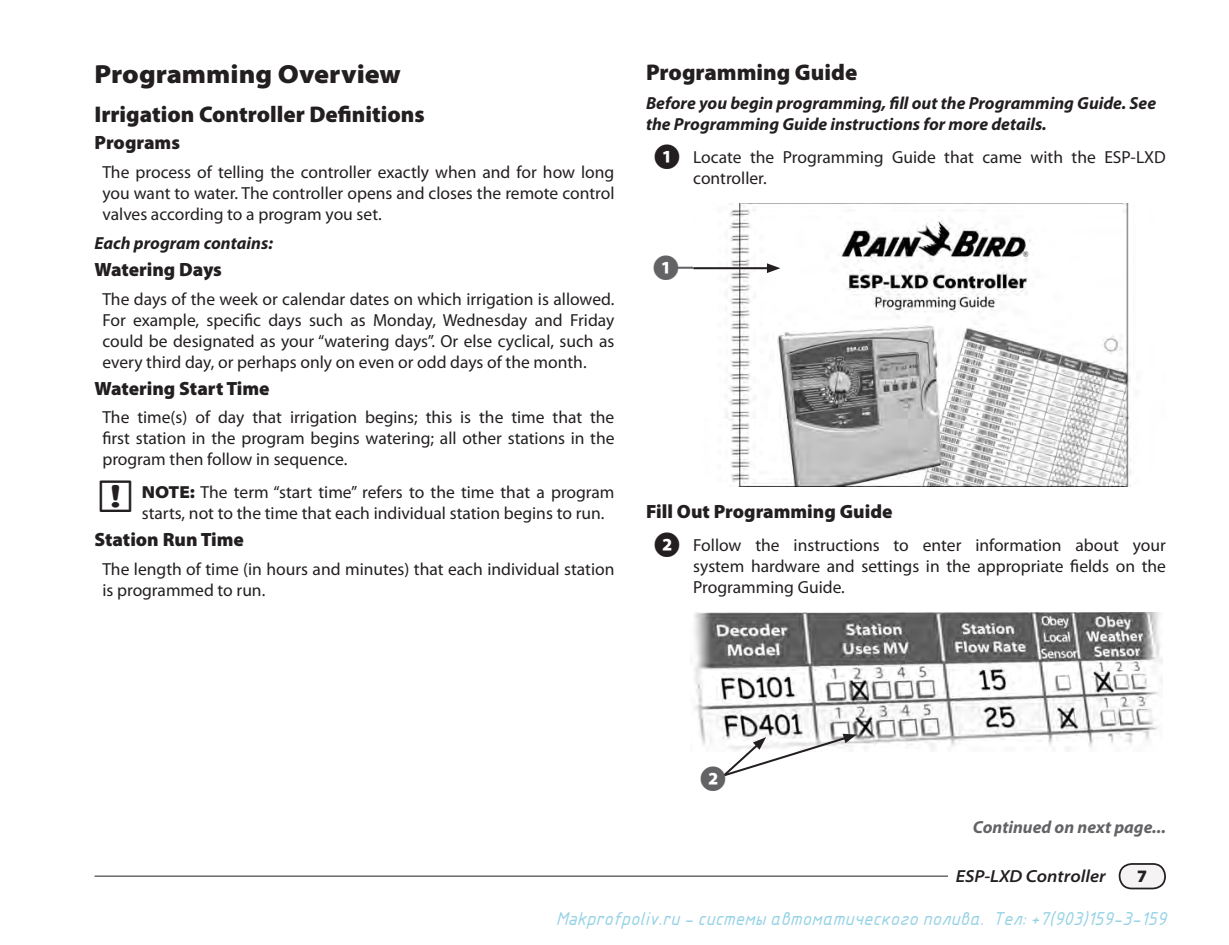
<style>
.page{position:relative;width:1229px;height:945px;background:#fff}
.page>*{position:absolute;margin:0;border:0;box-sizing:border-box;transform-origin:0 0}
.b1-------_Sub-sectio{font:900 semi-expanded 26.25px "Myriad Pro";color:#231f20}
.Numbers_-_LCD_Labels{font:24.5px "Myriad Numbers Spec Regular";color:#636366}
.t1{font:24.5px "Myriad Numbers List Regular";color:#636366}
.c1-------_Sub-sectio{font:900 22.75px "Myriad Pro";color:#231f20}
.d1-------_Sub-sectio{font:900 19.25px "Myriad Pro";color:#231f20}
.t2{font:italic 18.03px "GOST Common";color:rgb(46 166 204/.5)}
.Paragraph{font:17.5px/21px "Myriad Pro";color:#231f20;text-align:justify}
.Numbered_Text{font:17.5px/21px "Myriad Pro";color:#231f20}
.f2-------_Paragraph{font:italic 700 17.5px/21px "Myriad Pro";color:#231f20}
.NOTE{font:17.5px/21px "Myriad Pro";color:#231f20}
.f3-------_Continued{font:italic 700 17.5px "Myriad Pro";color:#636366}
.t3{font:italic 600 semi-expanded 17.5px "Myriad Pro";color:#231f20}
.t4{font:900 17.5px "Myriad Pro";color:#231f20}
.s1{font-weight:900;font-stretch:semi-expanded}
.s2{font-family:"Myriad Numbers List Regular";font-size:24.5px}
</style>
<div class="page">
<hr style="left:94px;top:876px;width:1008px;height:1px;background:#231f20">
<div style="left:948px;top:864px;width:157px;height:25px;background:#fff"></div>
<div style="left:1119px;top:864px;width:46px;height:25px;background:#f6f3f4;border-radius:12px"></div>
<div style="left:1118px;top:863px;width:48px;height:26px;border:2px solid #231f20;border-radius:12px"></div>
<img style="left:693px;top:203px;width:438px;height:284px">
<hr style="left:693px;top:267px;width:77px;height:2px;background:#231f20">
<svg style="left:767px;top:263px;width:13px;height:10px"></svg>
<img style="left:690px;top:612px;width:472px;height:140px">
<svg style="left:721px;top:734px;width:136px;height:43px"></svg>
<p class="b1-------_Sub-sectio" style="left:94px;top:59px;width:308px">Programming Overview</p>
<p class="c1-------_Sub-sectio" style="left:94px;top:101px;width:332px">Irrigation Controller Definitions</p>
<p class="d1-------_Sub-sectio" style="left:94px;top:131px;width:87px">Programs</p>
<p class="Paragraph" style="left:102px;top:161px;width:513px">The process of telling the controller exactly when and for how long you want to water. The controller opens and closes the remote control valves according to a program you set.</p>
<p class="f2-------_Paragraph" style="left:94px;top:232px;width:180px">Each program contains:</p>
<p class="d1-------_Sub-sectio" style="left:94px;top:258px;width:129px">Watering Days</p>
<p class="Paragraph" style="left:102px;top:288px;width:513px">The days of the week or calendar dates on which irrigation is allowed.<br>For example, specific days such as Monday, Wednesday and Friday could be designated as your “watering days”. Or else cyclical, such as every third day, or perhaps only on even or odd days of the month.</p>
<p class="d1-------_Sub-sectio" style="left:94px;top:377px;width:177px">Watering Start Time</p>
<p class="Paragraph" style="left:102px;top:407px;width:513px">The time(s) of day that irrigation begins; this is the time that the first station in the program begins watering; all other stations in the program then follow in sequence.</p>
<p class="NOTE" style="left:142px;top:482px;width:474px"><span class="s1">NOTE:</span> The term “start time” refers to the time that a program starts, not to the time that each individual station begins to run.</p>
<p class="d1-------_Sub-sectio" style="left:94px;top:529px;width:151px">Station Run Time</p>
<p class="Paragraph" style="left:102px;top:559px;width:513px">The length of time (in hours and minutes) that each individual station is programmed to run.</p>
<p class="c1-------_Sub-sectio" style="left:646px;top:59px;width:213px">Programming Guide</p>
<p class="f2-------_Paragraph" style="left:646px;top:92px;width:512px">Before you begin programming, fill out the Programming Guide. See the Programming Guide instructions for more details.</p>
<p class="Numbered_Text" style="left:693px;top:146px;width:474px;text-indent:-38px"><span class="s2">A</span> Locate the Programming Guide that came with the ESP-LXD controller.</p>
<p class="Numbers_-_LCD_Labels" style="left:654px;top:258px;width:44px">1</p>
<p class="d1-------_Sub-sectio" style="left:646px;top:501px;width:248px">Fill Out Programming Guide</p>
<p class="Numbered_Text" style="left:693px;top:534px;width:474px;text-align:justify;text-indent:-38px"><span class="s2">B</span> Follow the instructions to enter information about your system hardware and settings in the appropriate fields on the Programming Guide.</p>
<p class="t1" style="left:701px;top:768px;width:27px">2</p>
<p class="f3-------_Continued" style="left:972px;top:816px;width:195px">Continued on next page...</p>
<p class="t3" style="left:955px;top:867px;width:151px">ESP-LXD Controller</p>
<p class="t4" style="left:1137px;top:866px;width:12px">7</p>
<p class="t2" style="left:555px;top:907px;width:612px">Makprofpoliv.ru - системы автоматического полива. Тел: +7(903)159-3-159</p>
</div>
